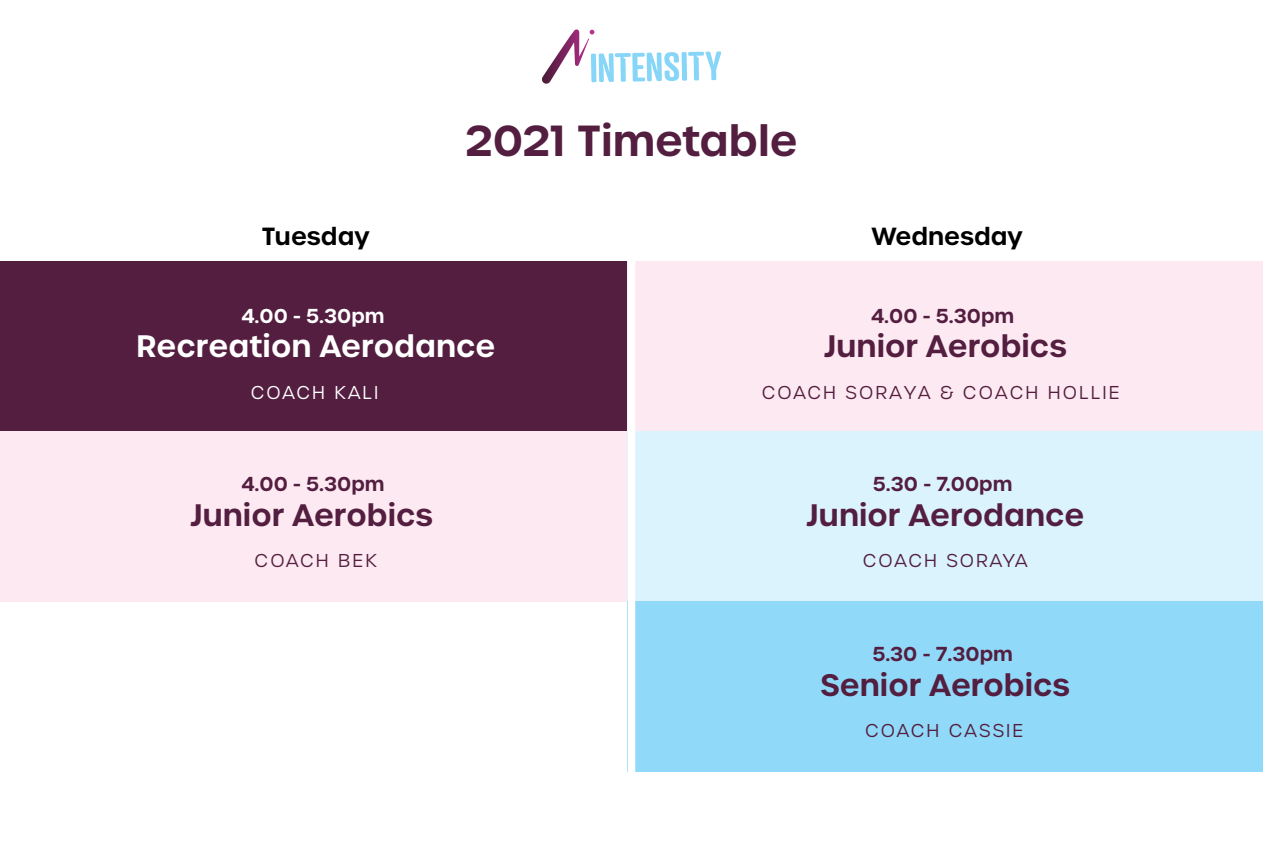
<style>
.page{position:relative;width:1263px;height:855px;background:#fff}
.page>*{position:absolute;margin:0;border:0;box-sizing:border-box;transform-origin:0 0}
.t1{font:600 42px "Urbane";color:#531e3f}
.t2{font:600 30px "Urbane";color:#531e3f}
.t3{font:600 30px "Urbane";color:#fff}
.t4{font:600 24px "Urbane";color:#000}
.t5{font:600 19.5px "Urbane";color:#531e3f}
.t6{font:600 19.5px "Urbane";color:#fff}
.t7{font:300 18px "Urbane";letter-spacing:.12em;color:#531e3f}
.t8{font:300 18px "Urbane";letter-spacing:.09em;color:#531e3f}
.t9{font:300 18px "Urbane";letter-spacing:.12em;color:#fff}
</style>
<div class="page">
<div style="left:0;top:261px;width:631px;height:170px;background:#531e3f"></div>
<div style="left:0;top:431px;width:631px;height:170px;background:#fde9f1"></div>
<div style="left:628px;top:261px;width:635px;height:170px;background:#fde9f1"></div>
<div style="left:628px;top:431px;width:635px;height:170px;background:#dbf3fd"></div>
<div style="left:628px;top:601px;width:635px;height:171px;background:#91d9f8"></div>
<div style="left:628px;top:255px;width:7px;height:548px;background:#fff"></div>
<svg style="left:542px;top:29px;width:179px;height:55px"></svg>
<h1 class="t1" style="left:465px;top:112px;width:334px">2021 Timetable</h1>
<p class="t4" style="left:262px;top:220px;width:109px">Tuesday</p>
<p class="t4" style="left:872px;top:220px;width:153px">Wednesday</p>
<p class="t6" style="left:241px;top:302px;width:145px">4.00 - 5.30pm</p>
<p class="t3" style="left:136px;top:326px;width:361px">Recreation Aerodance</p>
<p class="t9" style="left:251px;top:380px;width:129px">COACH KALI</p>
<p class="t5" style="left:241px;top:471px;width:145px">4.00 - 5.30pm</p>
<p class="t2" style="left:190px;top:494px;width:244px">Junior Aerobics</p>
<p class="t7" style="left:255px;top:549px;width:124px">COACH BEK</p>
<p class="t5" style="left:871px;top:302px;width:145px">4.00 - 5.30pm</p>
<p class="t2" style="left:824px;top:326px;width:244px">Junior Aerobics</p>
<p class="t7" style="left:762px;top:380px;width:359px">COACH SORAYA &amp; COACH HOLLIE</p>
<p class="t5" style="left:873px;top:471px;width:141px">5.30 - 7.00pm</p>
<p class="t2" style="left:806px;top:494px;width:280px">Junior Aerodance</p>
<p class="t8" style="left:863px;top:549px;width:166px">COACH SORAYA</p>
<p class="t5" style="left:872px;top:641px;width:142px">5.30 - 7.30pm</p>
<p class="t2" style="left:820px;top:665px;width:251px">Senior Aerobics</p>
<p class="t7" style="left:865px;top:719px;width:160px">COACH CASSIE</p>
</div>
